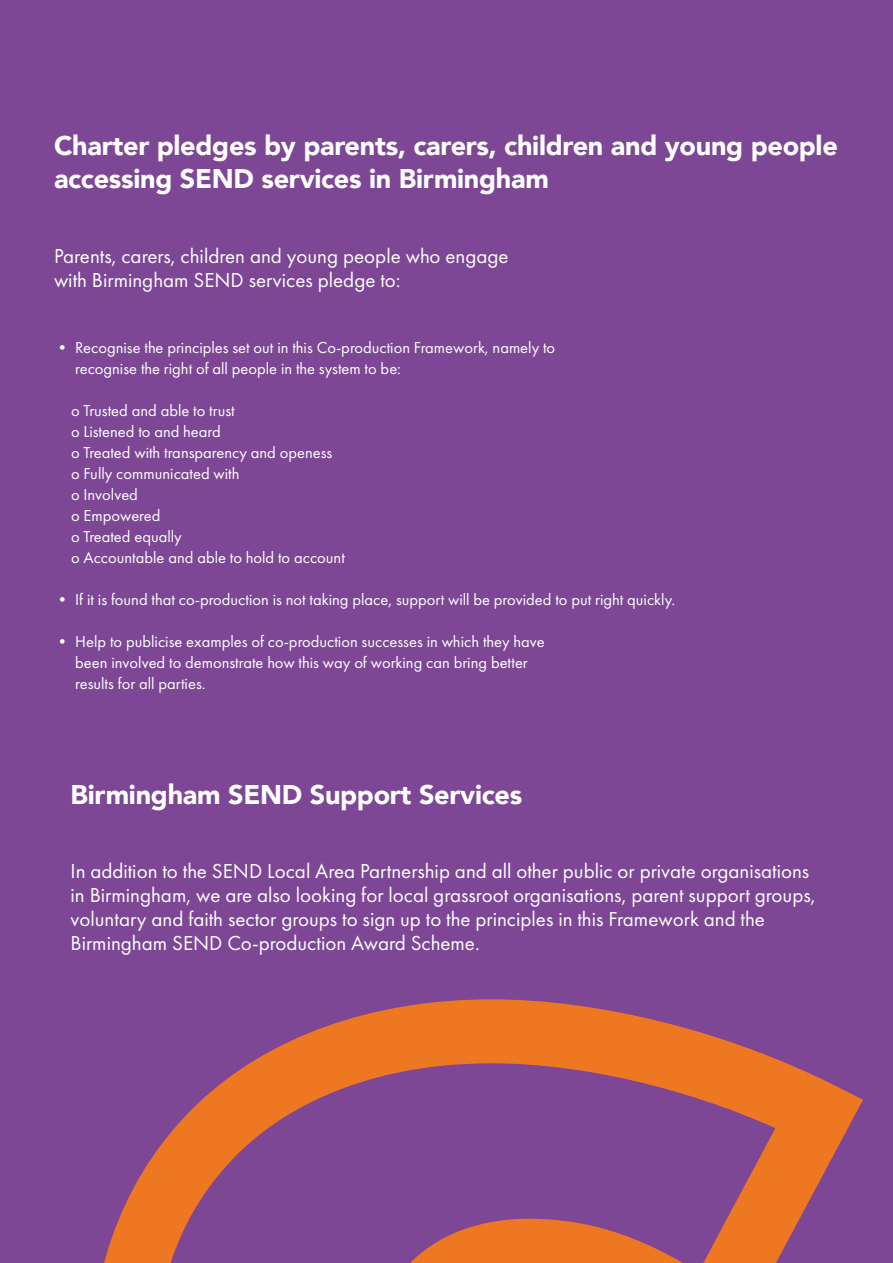
<style>
.page{position:relative;width:893px;height:1263px;background:#fff}
.page>*{position:absolute;margin:0;border:0;box-sizing:border-box;transform-origin:0 0}
.t1{font:900 27px/33px "Avenir";letter-spacing:-.01em;color:#fff}
.t2{font:21px/24px "Futura PT";color:#fff}
.P__Bodytext_Bullets{font:16.5px "Futura PT";color:#fff}
</style>
<div class="page">
<div style="left:1px;top:1px;width:892px;height:1262px;background:#7d4796"></div>
<svg style="left:104px;top:999px;width:759px;height:264px"></svg>
<h3 class="t1" style="left:54px;top:128px;width:785px">Charter pledges by parents, carers, children and young people accessing SEND services in Birmingham</h3>
<h4 class="t2" style="left:54px;top:244px;width:456px">Parents, carers, children and young people who engage</h4>
<h4 class="t2" style="left:54px;top:268px;width:348px">with Birmingham SEND services pledge to:</h4>
<p class="P__Bodytext_Bullets" style="left:54px;top:337px;width:503px">• Recognise the principles set out in this Co-production Framework, namely to</p>
<p class="P__Bodytext_Bullets" style="left:75px;top:358px;width:327px">recognise the right of all people in the system to be:</p>
<p class="P__Bodytext_Bullets" style="left:71px;top:400px;width:165px">o Trusted and able to trust</p>
<p class="P__Bodytext_Bullets" style="left:71px;top:421px;width:151px">o Listened to and heard</p>
<p class="P__Bodytext_Bullets" style="left:71px;top:442px;width:263px">o Treated with transparency and openess</p>
<p class="P__Bodytext_Bullets" style="left:71px;top:463px;width:170px">o Fully communicated with</p>
<p class="P__Bodytext_Bullets" style="left:71px;top:484px;width:68px">o Involved</p>
<p class="P__Bodytext_Bullets" style="left:71px;top:505px;width:91px">o Empowered</p>
<p class="P__Bodytext_Bullets" style="left:71px;top:526px;width:112px">o Treated equally</p>
<p class="P__Bodytext_Bullets" style="left:71px;top:547px;width:275px">o Accountable and able to hold to account</p>
<p class="P__Bodytext_Bullets" style="left:54px;top:589px;width:623px">• If it is found that co-production is not taking place, support will be provided to put right quickly.</p>
<p class="P__Bodytext_Bullets" style="left:54px;top:631px;width:492px">• Help to publicise examples of co-production successes in which they have</p>
<p class="P__Bodytext_Bullets" style="left:75px;top:652px;width:454px">been involved to demonstrate how this way of working can bring better</p>
<p class="P__Bodytext_Bullets" style="left:75px;top:673px;width:132px">results for all parties.</p>
<h3 class="t1" style="left:71px;top:777px;width:453px">Birmingham SEND Support Services</h3>
<h4 class="t2" style="left:71px;top:859px;width:740px">In addition to the SEND Local Area Partnership and all other public or private organisations</h4>
<h4 class="t2" style="left:71px;top:883px;width:746px">in Birmingham, we are also looking for local grassroot organisations, parent support groups, voluntary and faith sector groups to sign up to the principles in this Framework and the<br>Birmingham SEND Co-production Award Scheme.</h4>
</div>
